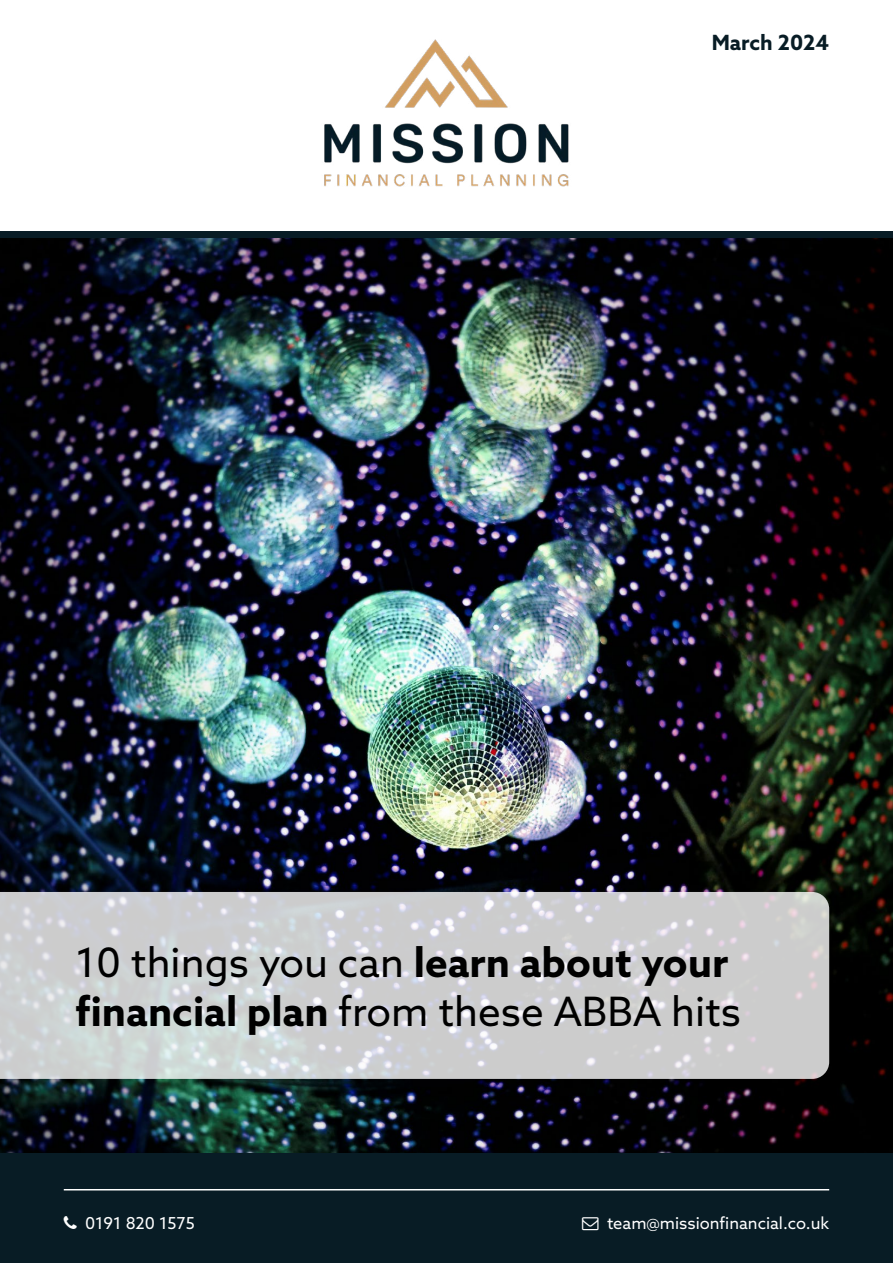
<style>
.page{position:relative;width:893px;height:1263px;background:#fff}
.page>*{position:absolute;margin:0;border:0;box-sizing:border-box;transform-origin:0 0}
.t1{font:40.5px/48.6px "Azo Sans";color:#000}
.t2{font:700 21px "Azo Sans";color:#081c25}
.t3{font:16.5px "Azo Sans";color:#fff}
.s1{font-weight:700}
</style>
<div class="page">
<img style="left:0;top:238px;width:893px;height:915px">
<div style="left:0;top:1153px;width:893px;height:110px;background:#081c25"></div>
<svg style="left:0;top:892px;width:829px;height:187px;background:#cecfd1"></svg>
<hr style="left:64px;top:1189px;width:765px;height:1px;background:#fff">
<div style="left:0;top:232px;width:893px;height:6px;background:#081c25"></div>
<img style="left:324px;top:39px;width:245px;height:148px">
<p class="t2" style="left:712px;top:29px;width:119px">March 2024</p>
<p class="t1" style="left:75px;top:938px;width:667px">10 things you can <span class="s1">learn about your financial plan</span> from these ABBA hits</p>
<p class="t3" style="left:85px;top:1212px;width:111px">0191 820 1575</p>
<p class="t3" style="left:607px;top:1212px;width:224px">team@missionfinancial.co.uk</p>
</div>
